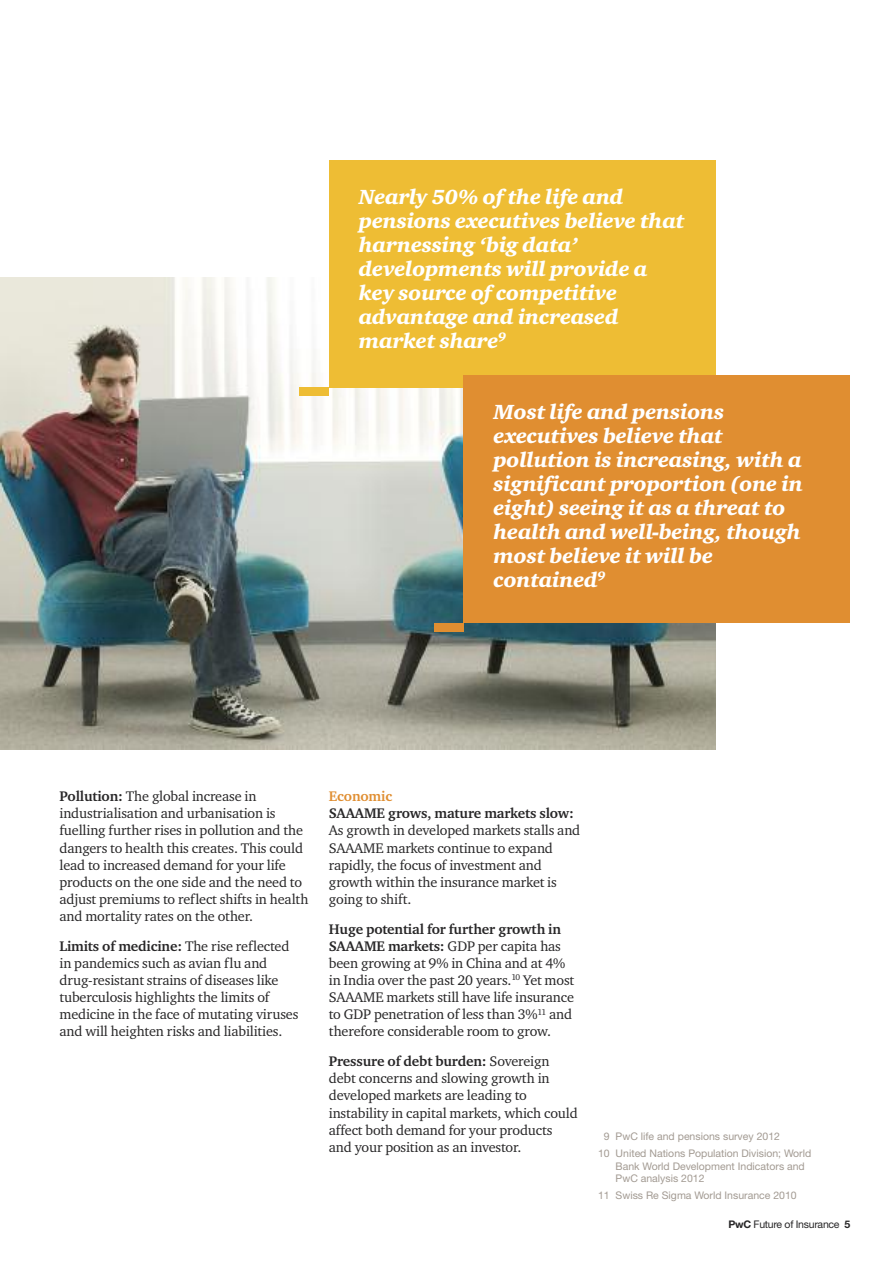
<style>
.page{position:relative;width:893px;height:1263px;background:#fff}
.page>*{position:absolute;margin:0;border:0;box-sizing:border-box;transform-origin:0 0}
.t1{font:21px/24px "Charter ITC Blac Ital";letter-spacing:-.01em;color:#fff}
.t2{font:14.25px/17.1px "Charter ITC";letter-spacing:-.01em;color:#272627}
.t3{font:700 14.25px "Charter ITC";letter-spacing:-.01em;color:#272627}
.t4{font:700 14.25px "Charter ITC";letter-spacing:-.01em;color:#e08e31}
.t5{font:10.5px/16.8px "Helvetica Neue";color:#a29a92}
.t6{font:10.5px "Helvetica Neue";letter-spacing:-.025em;color:#272627}
.s1{font-weight:700}
.s2{color:#fff}
</style>
<div class="page">
<img style="left:0;top:278px;width:716px;height:471px">
<div style="left:329px;top:160px;width:387px;height:227px;background:#eebd34"></div>
<div style="left:299px;top:387px;width:30px;height:9px;background:#eebd34"></div>
<div style="left:463px;top:375px;width:387px;height:248px;background:#e08e31"></div>
<div style="left:434px;top:623px;width:29px;height:8px;background:#e08e31"></div>
<h1 class="t1" style="left:359px;top:185px;width:327px">Nearly 50% of the life and pensions executives believe that harnessing ‘big data’ developments will provide a key source of competitive advantage and increased market share<sup>9</sup></h1>
<h1 class="t1" style="left:493px;top:400px;width:311px">Most life and pensions executives believe that pollution is increasing, with a significant proportion (one in eight) seeing it as a threat to health and well-being, though most believe it will be contained<sup>9</sup></h1>
<p class="t2" style="left:60px;top:788px;width:250px"><span class="s1">Pollution:</span> The global increase in industrialisation and urbanisation is fuelling further rises in pollution and the dangers to health this creates. This could lead to increased demand for your life products on the one side and the need to adjust premiums to reflect shifts in health and mortality rates on the other.</p>
<p class="t2" style="left:60px;top:937px;width:240px"><span class="s1">Limits of medicine:</span> The rise reflected in pandemics such as avian flu and drug-resistant strains of diseases like tuberculosis highlights the limits of medicine in the face of mutating viruses and will heighten risks and liabilities.</p>
<p class="t4" style="left:329px;top:788px;width:65px">Economic</p>
<p class="t3" style="left:329px;top:805px;width:246px">SAAAME grows, mature markets slow:</p>
<p class="t2" style="left:329px;top:822px;width:253px">As growth in developed markets stalls and SAAAME markets continue to expand rapidly, the focus of investment and growth within the insurance market is going to shift.</p>
<p class="t2" style="left:329px;top:920px;width:247px"><span class="s1">Huge potential for further growth in SAAAME markets:</span> GDP per capita has been growing at 9% in China and at 4% in India over the past 20 years.<sup>10</sup> Yet most SAAAME markets still have life insurance to GDP penetration of less than 3%<sup>11</sup> and therefore considerable room to grow.</p>
<p class="t2" style="left:329px;top:1053px;width:250px"><span class="s1">Pressure of debt burden:</span> Sovereign debt concerns and slowing growth in developed markets are leading to instability in capital markets, which could affect both demand for your products and your position as an investor.</p>
<p class="t5" style="left:598px;top:1129px;width:215px"><span class="s2">0</span>9 PwC life and pensions survey 2012<br>10 United Nations Population Division; World</p>
<p class="t5" style="left:616px;top:1161px;width:191px;line-height:12.6px">Bank World Development Indicators and<br>PwC analysis 2012</p>
<p class="t5" style="left:598px;top:1188px;width:200px">11 Swiss Re Sigma World Insurance 2010</p>
<p class="t6" style="left:728px;top:1220px;width:124px"><span class="s1">PwC</span> Future of Insurance <span class="s1">5</span></p>
</div>
